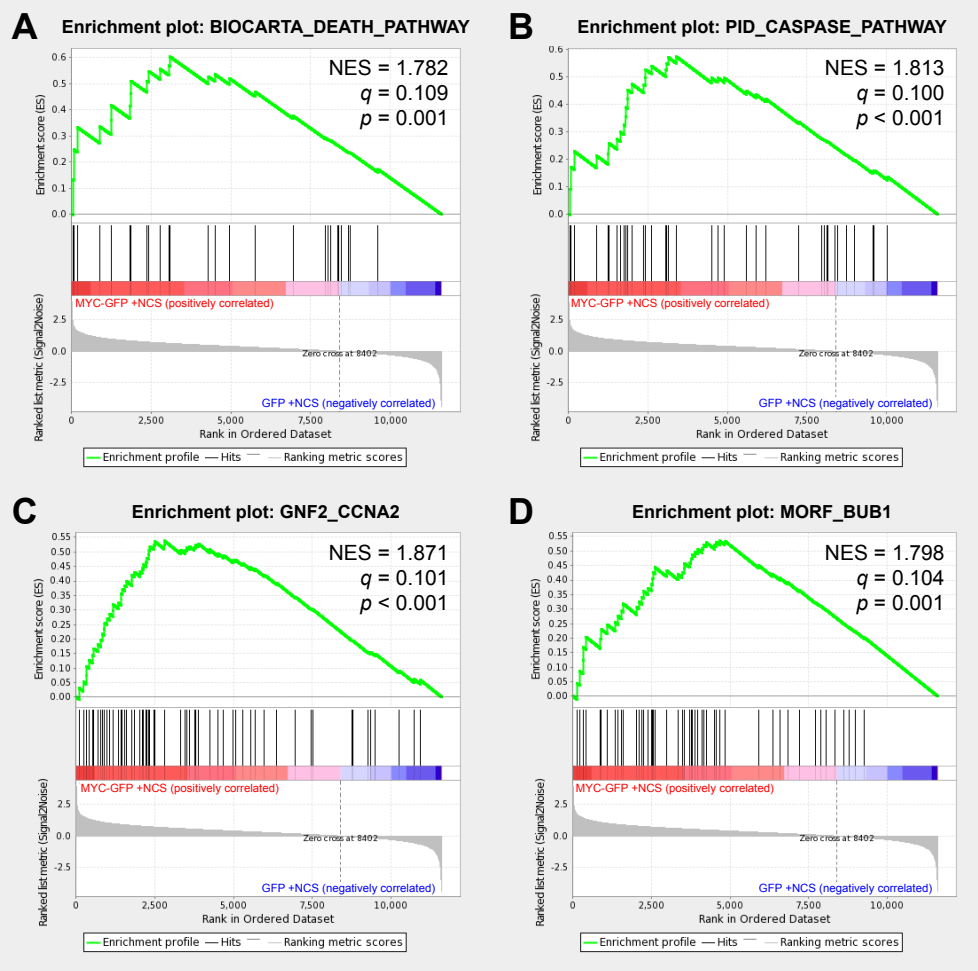
<style>
.page{position:relative;width:978px;height:971px;background:#fff}
.page>*{position:absolute;margin:0;border:0;box-sizing:border-box;transform-origin:0 0}
.t1{font:700 36px "Arial";color:#000}
.t2{font:21px/25.2px "Arial";color:#000;text-align:justify}
.t3{font:700 18px "Arial";color:#000}
.t4{font:11.4px "Arial";color:#f00}
.t5{font:11.4px "Arial";color:#00f}
.s1{font-style:italic}
</style>
<div class="page">
<div style="left:0;top:0;width:978px;height:970px;background:#eee"></div>
<img style="left:33px;top:48px;width:428px;height:420px">
<img style="left:530px;top:46px;width:427px;height:422px">
<div style="left:75px;top:296px;width:206px;height:14px;background:#fff"></div>
<div style="left:258px;top:398px;width:180px;height:13px;background:#fff"></div>
<div style="left:570px;top:296px;width:208px;height:14px;background:#fff"></div>
<div style="left:756px;top:398px;width:176px;height:13px;background:#fff"></div>
<img style="left:33px;top:532px;width:428px;height:420px">
<img style="left:530px;top:532px;width:427px;height:420px">
<div style="left:80px;top:780px;width:207px;height:14px;background:#fff"></div>
<div style="left:259px;top:882px;width:178px;height:13px;background:#fff"></div>
<div style="left:575px;top:780px;width:208px;height:14px;background:#fff"></div>
<div style="left:757px;top:882px;width:177px;height:13px;background:#fff"></div>
<h1 class="t1" style="left:12px;top:3px;width:27px">A</h1>
<h1 class="t1" style="left:508px;top:3px;width:27px">B</h1>
<h3 class="t3" style="left:62px;top:15px;width:410px">Enrichment plot: BIOCARTA_DEATH_PATHWAY</h3>
<h3 class="t3" style="left:577px;top:15px;width:371px">Enrichment plot: PID_CASPASE_PATHWAY</h3>
<h2 class="t2" style="left:360px;top:55px;width:90px;text-indent:-32px">NES = 1.782 <span class="s1">q</span> = 0.109 <span class="s1">p</span> = 0.001</h2>
<h2 class="t2" style="left:856px;top:55px;width:90px;text-indent:-32px">NES = 1.813 <span class="s1">q</span> = 0.100 <span class="s1">p</span> &lt; 0.001</h2>
<p class="t4" style="left:76px;top:296px;width:199px">MYC-GFP +NCS (positively correlated)</p>
<p class="t4" style="left:571px;top:296px;width:199px">MYC-GFP +NCS (positively correlated)</p>
<p class="t5" style="left:262px;top:396px;width:175px">GFP +NCS (negatively correlated)</p>
<p class="t5" style="left:759px;top:396px;width:175px">GFP +NCS (negatively correlated)</p>
<h1 class="t1" style="left:12px;top:487px;width:27px">C</h1>
<h1 class="t1" style="left:508px;top:487px;width:27px">D</h1>
<h3 class="t3" style="left:132px;top:499px;width:270px">Enrichment plot: GNF2_CCNA2</h3>
<h3 class="t3" style="left:632px;top:499px;width:262px">Enrichment plot: MORF_BUB1</h3>
<h2 class="t2" style="left:360px;top:540px;width:90px;text-indent:-32px">NES = 1.871 <span class="s1">q</span> = 0.101 <span class="s1">p</span> &lt; 0.001</h2>
<h2 class="t2" style="left:856px;top:540px;width:90px;text-indent:-32px">NES = 1.798 <span class="s1">q</span> = 0.104 <span class="s1">p</span> = 0.001</h2>
<p class="t4" style="left:81px;top:780px;width:199px">MYC-GFP +NCS (positively correlated)</p>
<p class="t4" style="left:576px;top:780px;width:199px">MYC-GFP +NCS (positively correlated)</p>
<p class="t5" style="left:262px;top:880px;width:175px">GFP +NCS (negatively correlated)</p>
<p class="t5" style="left:759px;top:880px;width:175px">GFP +NCS (negatively correlated)</p>
</div>
